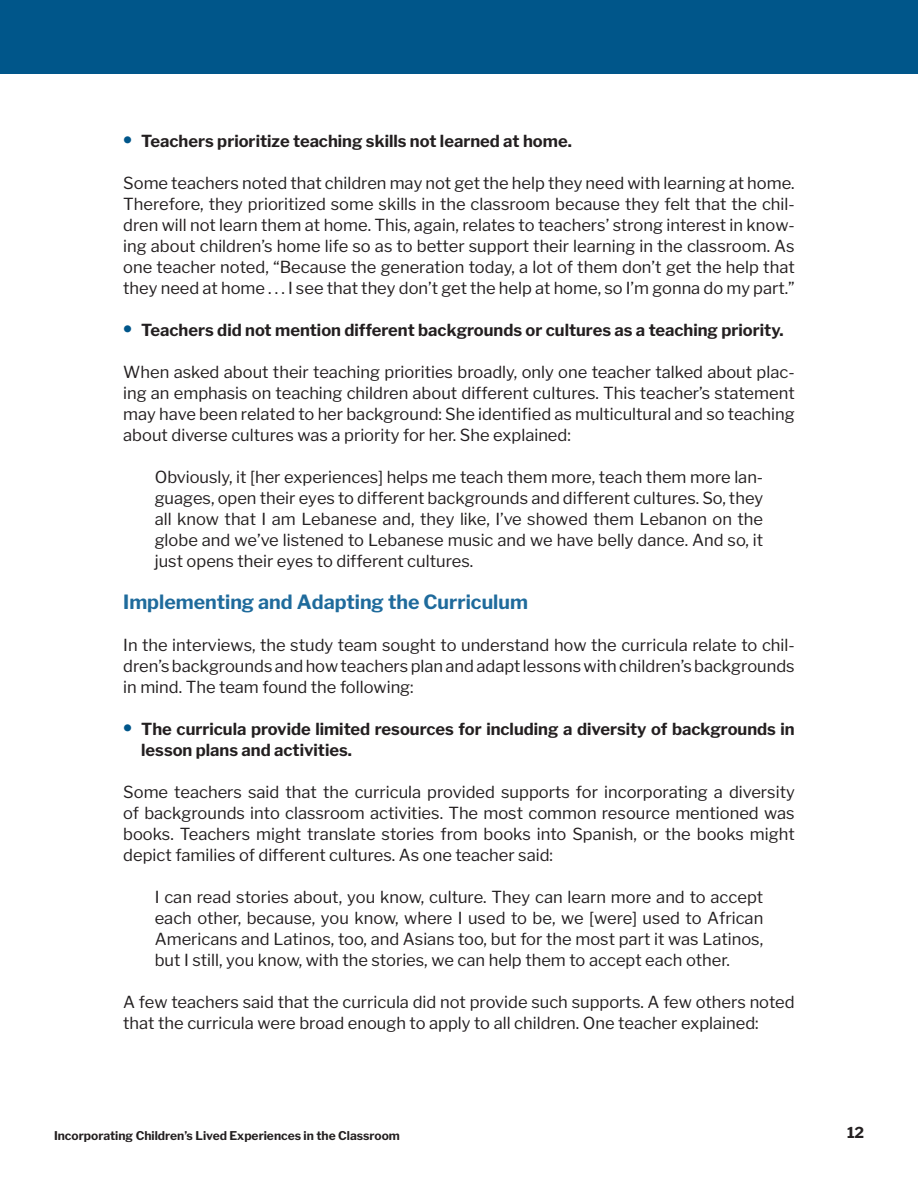
<style>
.page{position:relative;width:918px;height:1188px;background:#fff}
.page>*{position:absolute;margin:0;border:0;box-sizing:border-box;transform-origin:0 0}
.Subhead_B{font:700 19.5px "Libre Franklin";color:#1f6b9c}
.Body_Text{font:16.5px/21px "Libre Franklin";color:#231f20;text-align:justify}
.Quotes_in_brief{font:16.5px/21px "Libre Franklin";color:#231f20;text-align:justify}
.t1{font:700 16.5px/21px "Libre Franklin";color:#231f20}
.t2{font:700 15px "Libre Franklin";color:#231f20}
.t3{font:700 12px "Libre Franklin";color:#231f20}
.s1{font-size:27px;color:#00568a}
</style>
<div class="page">
<div style="left:0;top:0;width:918px;height:74px;background:#00568a"></div>
<p class="t1" style="left:123px;top:131px;width:450px"><span class="s1">•</span> Teachers prioritize teaching skills not learned at home.</p>
<p class="Body_Text" style="left:123px;top:173px;width:673px">Some teachers noted that children may not get the help they need with learning at home.<br>Therefore, they prioritized some skills in the classroom because they felt that the chil&shy;dren will not learn them at home. This, again, relates to teachers’ strong interest in know&shy;ing about children’s home life so as to better support their learning in the classroom. As one teacher noted, “Because the generation today, a lot of them don’t get the help that they need at home . . . I see that they don’t get the help at home, so I’m gonna do my part.”</p>
<p class="t1" style="left:123px;top:320px;width:662px"><span class="s1">•</span> Teachers did not mention different backgrounds or cultures as a teaching priority.</p>
<p class="Body_Text" style="left:123px;top:362px;width:673px">When asked about their teaching priorities broadly, only one teacher talked about plac&shy;ing an emphasis on teaching children about different cultures. This teacher’s statement may have been related to her background: She identified as multicultural and so teaching about diverse cultures was a priority for her. She explained:</p>
<p class="Quotes_in_brief" style="left:155px;top:467px;width:610px">Obviously, it [her experiences] helps me teach them more, teach them more lan&shy;guages, open their eyes to different backgrounds and different cultures. So, they all know that I am Lebanese and, they like, I’ve showed them Lebanon on the globe and we’ve listened to Lebanese music and we have belly dance. And so, it just opens their eyes to different cultures.</p>
<p class="Subhead_B" style="left:123px;top:590px;width:406px">Implementing and Adapting the Curriculum</p>
<p class="Body_Text" style="left:123px;top:635px;width:673px">In the interviews, the study team sought to understand how the curricula relate to chil&shy;dren’s backgrounds and how teachers plan and adapt lessons with children’s backgrounds in mind. The team found the following:</p>
<p class="t1" style="left:141px;top:719px;width:655px;text-indent:-18px"><span class="s1">•</span> The curricula provide limited resources for including a diversity of backgrounds in lesson plans and activities.</p>
<p class="Body_Text" style="left:123px;top:782px;width:673px">Some teachers said that the curricula provided supports for incorporating a diversity of backgrounds into classroom activities. The most common resource mentioned was books. Teachers might translate stories from books into Spanish, or the books might depict families of different cultures. As one teacher said:</p>
<p class="Quotes_in_brief" style="left:155px;top:887px;width:610px">I can read stories about, you know, culture. They can learn more and to accept each other, because, you know, where I used to be, we [were] used to African Americans and Latinos, too, and Asians too, but for the most part it was Latinos, but I still, you know, with the stories, we can help them to accept each other.</p>
<p class="Body_Text" style="left:123px;top:992px;width:673px">A few teachers said that the curricula did not provide such supports. A few others noted that the curricula were broad enough to apply to all children. One teacher explained:</p>
<p class="t3" style="left:54px;top:1128px;width:347px">Incorporating Children’s Lived Experiences in the Classroom</p>
<p class="t2" style="left:847px;top:1124px;width:19px">12</p>
</div>
